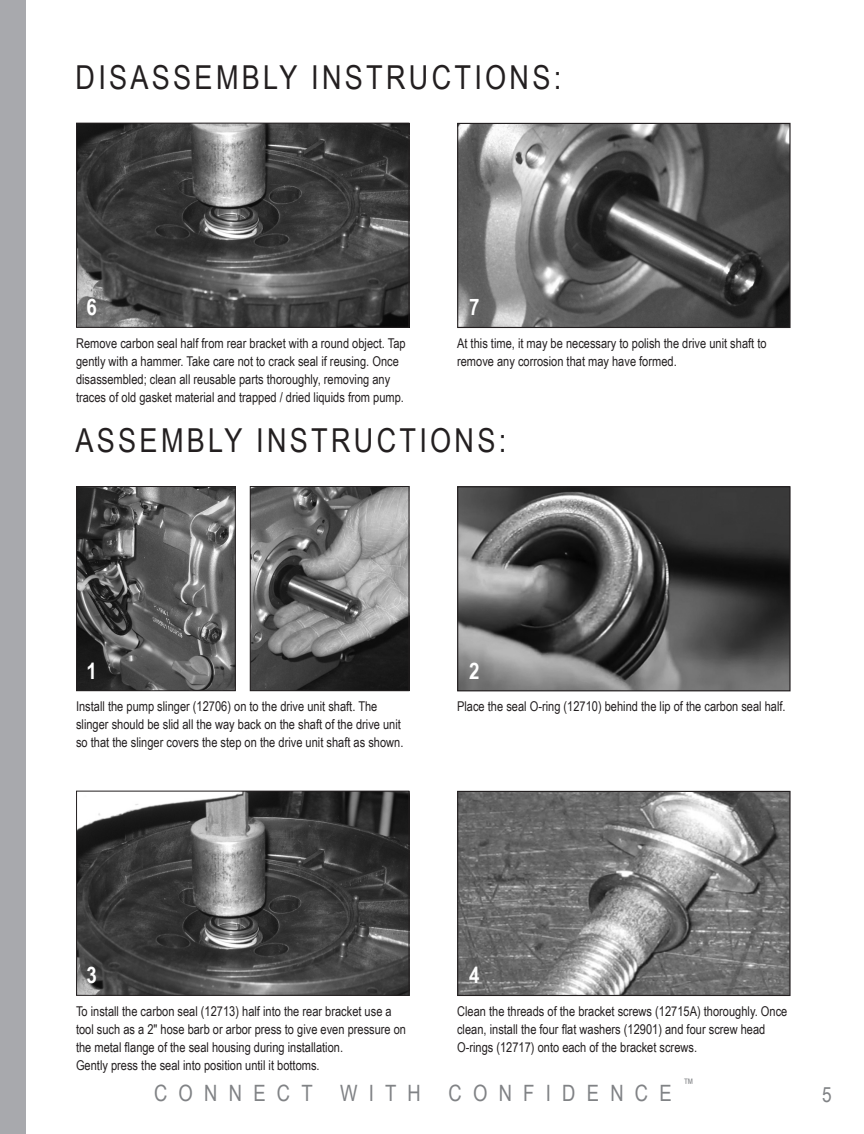
<style>
.page{position:relative;width:864px;height:1134px;background:#fff}
.page>*{position:absolute;margin:0;border:0;box-sizing:border-box;transform-origin:0 0}
.Copy_Paragraph{font:33px "Arial Narrow";letter-spacing:.1em;color:#231f20}
.t1{font:700 22.8px "Arial Narrow";color:#fff}
.t2{font:22.5px "Arial Narrow";letter-spacing:.5em;color:#808285}
.t3{font:21px "Arial Narrow";color:#808285}
.Copy_Paragraph_for_I{font:13.5px/18px "Arial Narrow";color:#231f20}
.t4{font:13.05px "Arial Narrow";color:#808285}
</style>
<div class="page">
<div style="left:0;top:0;width:26px;height:1134px;background:#a8a9ad"></div>
<img style="left:459px;top:125px;width:330px;height:201px">
<div style="left:457px;top:123px;width:334px;height:205px;border:1px solid #231f20"></div>
<img style="left:78px;top:125px;width:329px;height:201px">
<div style="left:76px;top:123px;width:333px;height:205px;border:1px solid #231f20"></div>
<img style="left:459px;top:488px;width:330px;height:201px">
<div style="left:457px;top:486px;width:334px;height:205px;border:1px solid #231f20"></div>
<img style="left:252px;top:488px;width:155px;height:201px">
<div style="left:250px;top:486px;width:159px;height:205px;border:1px solid #231f20"></div>
<img style="left:78px;top:488px;width:156px;height:201px">
<div style="left:76px;top:486px;width:160px;height:205px;border:1px solid #231f20"></div>
<img style="left:459px;top:793px;width:330px;height:201px">
<div style="left:457px;top:791px;width:334px;height:205px;border:1px solid #231f20"></div>
<img style="left:78px;top:793px;width:329px;height:201px">
<div style="left:76px;top:791px;width:333px;height:205px;border:1px solid #231f20"></div>
<p class="Copy_Paragraph" style="left:76px;top:53px;width:487px">DISASSEMBLY INSTRUCTIONS:</p>
<p class="t1" style="left:87px;top:290px;width:12px">6</p>
<p class="t1" style="left:469px;top:290px;width:12px">7</p>
<p class="Copy_Paragraph_for_I" style="left:76px;top:333px;width:331px">Remove carbon seal half from rear bracket with a round object. Tap gently with a hammer. Take care not to crack seal if reusing. Once disassembled; clean all reusable parts thoroughly, removing any traces of old gasket material and trapped / dried liquids from pump.</p>
<p class="Copy_Paragraph_for_I" style="left:457px;top:333px;width:311px">At this time, it may be necessary to polish the drive unit shaft to remove any corrosion that may have formed.</p>
<p class="Copy_Paragraph" style="left:76px;top:416px;width:432px">ASSEMBLY INSTRUCTIONS:</p>
<p class="t1" style="left:87px;top:653px;width:12px">1</p>
<p class="t1" style="left:469px;top:653px;width:12px">2</p>
<p class="Copy_Paragraph_for_I" style="left:76px;top:697px;width:329px">Install the pump slinger (12706) on to the drive unit shaft. The slinger should be slid all the way back on the shaft of the drive unit so that the slinger covers the step on the drive unit shaft as shown.</p>
<p class="Copy_Paragraph_for_I" style="left:457px;top:697px;width:330px">Place the seal O-ring (12710) behind the lip of the carbon seal half.</p>
<p class="t1" style="left:87px;top:958px;width:12px">3</p>
<p class="t1" style="left:469px;top:958px;width:12px">4</p>
<p class="Copy_Paragraph_for_I" style="left:76px;top:1001px;width:332px">To install the carbon seal (12713) half into the rear bracket use a tool such as a 2" hose barb or arbor press to give even pressure on the metal flange of the seal housing during installation.<br>Gently press the seal into position until it bottoms.</p>
<p class="Copy_Paragraph_for_I" style="left:457px;top:1001px;width:332px">Clean the threads of the bracket screws (12715A) thoroughly. Once clean, install the four flat washers (12901) and four screw head<br>O-rings (12717) onto each of the bracket screws.</p>
<h3 class="t2" style="left:154px;top:1077px;width:519px">CONNECT WITH CONFIDENCE</h3>
<p class="t4" style="left:683px;top:1074px;width:12px">™</p>
<h3 class="t3" style="left:822px;top:1079px;width:11px">5</h3>
</div>
